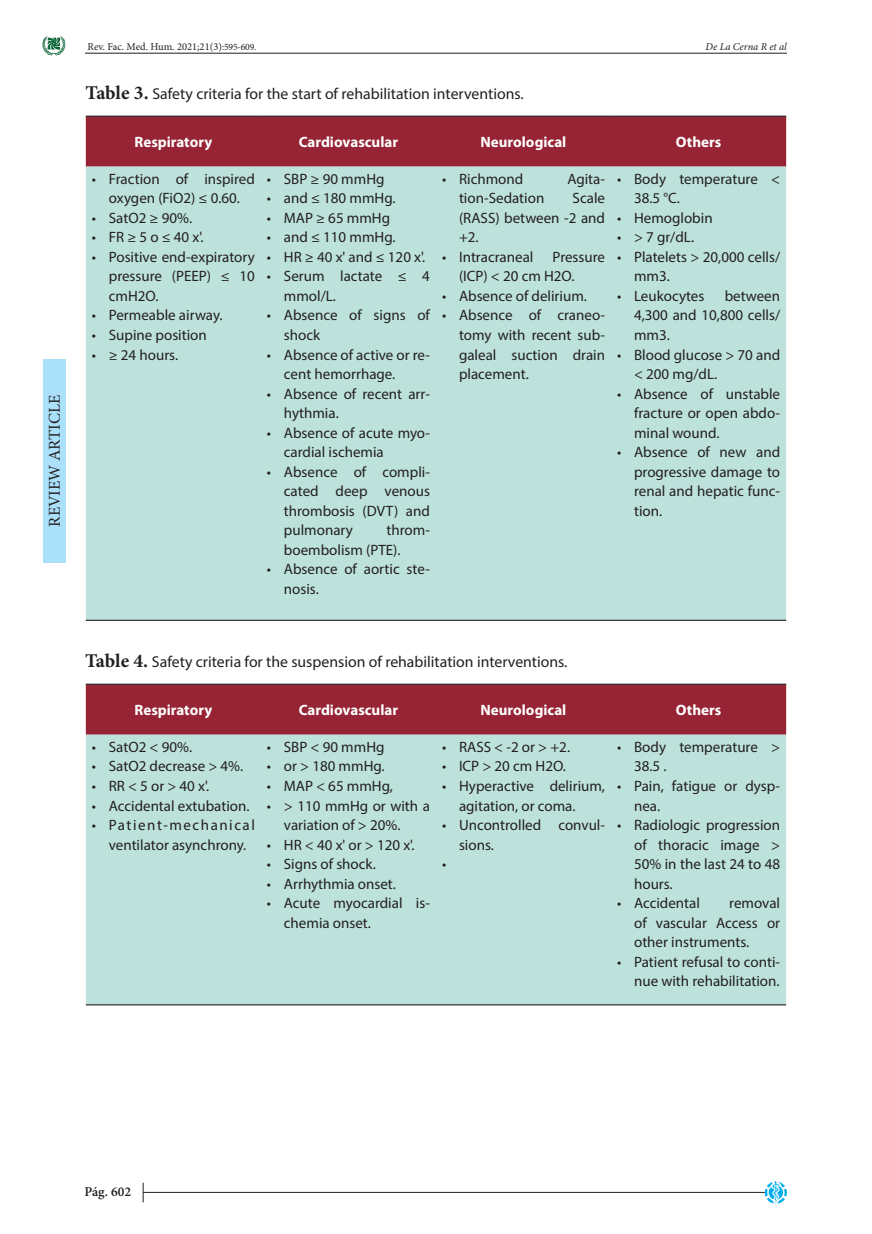
<style>
.page{position:relative;width:872px;height:1234px;background:#fff}
.page>*{position:absolute;margin:0;border:0;box-sizing:border-box;transform-origin:0 0}
.t1{font:16.5px "Minion Pro";color:#231f20}
.t2{font:15.75px "Myriad Pro";color:#231f20}
.t3{font:15px/19.5px "Myriad Pro";color:#231f20}
.TITU_CUADRO{font:700 15px "Myriad Pro";color:#fff}
.t4{font:600 13.5px "Minion Pro";color:#231f20}
.t5{font:10.5px "Minion Pro";color:#231f20}
.t6{font:italic 10.5px "Minion Pro";color:#231f20}
.s1{font-size:9.75px}
.s2{font-family:"Minion Pro";font-weight:700;font-size:19.5px}
</style>
<div class="page">
<hr style="left:85px;top:53px;width:702px;height:1px;background:#231f20">
<svg style="left:42px;top:36px;width:24px;height:20px"></svg>
<hr style="left:143px;top:1191px;width:622px;height:1px;background:#231f20">
<svg style="left:764px;top:1181px;width:23px;height:23px"></svg>
<svg style="left:143px;top:1182px;width:1px;height:19px"></svg>
<div style="left:43px;top:359px;width:22px;height:203px;background:#aae0f9"></div>
<div style="left:86px;top:684px;width:700px;height:50px;background:#962435"></div>
<div style="left:86px;top:734px;width:700px;height:270px;background:#bde2dc"></div>
<hr style="left:86px;top:683px;width:175px;height:1px;background:#231f20">
<hr style="left:261px;top:683px;width:175px;height:1px;background:#231f20">
<hr style="left:436px;top:683px;width:175px;height:1px;background:#231f20">
<hr style="left:611px;top:683px;width:175px;height:1px;background:#231f20">
<hr style="left:86px;top:1004px;width:175px;height:1px;background:#231f20">
<hr style="left:261px;top:1004px;width:175px;height:1px;background:#231f20">
<hr style="left:436px;top:1004px;width:175px;height:1px;background:#231f20">
<hr style="left:611px;top:1004px;width:175px;height:1px;background:#231f20">
<div style="left:86px;top:117px;width:700px;height:49px;background:#962435"></div>
<div style="left:86px;top:166px;width:700px;height:453px;background:#bde2dc"></div>
<hr style="left:86px;top:116px;width:175px;height:1px;background:#231f20">
<hr style="left:261px;top:116px;width:175px;height:1px;background:#231f20">
<hr style="left:436px;top:116px;width:175px;height:1px;background:#231f20">
<hr style="left:611px;top:116px;width:175px;height:1px;background:#231f20">
<hr style="left:86px;top:619px;width:175px;height:1px;background:#231f20">
<hr style="left:261px;top:619px;width:175px;height:1px;background:#231f20">
<hr style="left:436px;top:619px;width:175px;height:1px;background:#231f20">
<hr style="left:611px;top:619px;width:175px;height:1px;background:#231f20">
<p class="t1" style="left:43px;top:526px;width:133px;rotate:-90deg">REVIEW ARTICLE</p>
<p class="t5" style="left:87px;top:40px;width:170px">Rev. Fac. Med. Hum. 2021;21(3)<span class="s1">:595-609.</span></p>
<p class="t6" style="left:705px;top:40px;width:83px">De La Cerna R et al</p>
<p class="t2" style="left:86px;top:84px;width:440px"><span class="s2">Table 3.</span> Safety criteria for the start of rehabilitation interventions.</p>
<p class="TITU_CUADRO" style="left:134px;top:132px;width:79px">Respiratory</p>
<p class="TITU_CUADRO" style="left:299px;top:132px;width:101px">Cardiovascular</p>
<p class="TITU_CUADRO" style="left:480px;top:132px;width:87px">Neurological</p>
<p class="TITU_CUADRO" style="left:676px;top:132px;width:47px">Others</p>
<p class="t3" style="left:92px;top:169px;width:165px;text-align:center">• Fraction of inspired oxygen (FiO2) ≤ 0.60.</p>
<p class="t3" style="left:92px;top:208px;width:102px">• SatO2 ≥ 90%.</p>
<p class="t3" style="left:92px;top:227px;width:113px">• FR ≥ 5 o ≤ 40 x'.</p>
<p class="t3" style="left:109px;top:247px;width:148px;text-align:justify;text-indent:-17px">• Positive end-expiratory pressure (PEEP) ≤ 10 cmH2O.</p>
<p class="t3" style="left:92px;top:305px;width:132px">• Permeable airway.</p>
<p class="t3" style="left:92px;top:325px;width:116px">• Supine position</p>
<p class="t3" style="left:92px;top:344px;width:88px">• ≥ 24 hours.</p>
<p class="t3" style="left:442px;top:169px;width:83px">• Richmond</p>
<p class="t3" style="left:567px;top:169px;width:39px">Agita-</p>
<p class="t3" style="left:459px;top:188px;width:87px">tion-Sedation</p>
<p class="t3" style="left:634px;top:169px;width:148px;text-indent:-17px">• Body temperature &lt;<br>38.5 °C.</p>
<p class="t3" style="left:617px;top:208px;width:97px">• Hemoglobin</p>
<p class="t3" style="left:617px;top:227px;width:78px">• &gt; 7 gr/dL.</p>
<p class="t3" style="left:634px;top:247px;width:148px;text-indent:-17px">• Platelets &gt; 20,000 cells/ mm3.</p>
<p class="t3" style="left:617px;top:286px;width:89px">• Leukocytes</p>
<p class="t3" style="left:267px;top:169px;width:119px">• SBP ≥ 90 mmHg</p>
<p class="t3" style="left:267px;top:188px;width:130px">• and ≤ 180 mmHg.</p>
<p class="t3" style="left:267px;top:208px;width:125px">• MAP ≥ 65 mmHg</p>
<p class="t3" style="left:267px;top:227px;width:130px">• and ≤ 110 mmHg.</p>
<p class="t3" style="left:267px;top:247px;width:160px">• HR ≥ 40 x' and ≤ 120 x'.</p>
<p class="t3" style="left:284px;top:266px;width:148px;text-indent:-17px">• Serum lactate ≤ 4 mmol/L.</p>
<p class="t3" style="left:284px;top:305px;width:148px;text-indent:-17px">• Absence of signs of shock</p>
<p class="t3" style="left:284px;top:344px;width:148px;text-indent:-17px">• Absence of active or re&shy;cent hemorrhage.</p>
<p class="t3" style="left:284px;top:383px;width:148px;text-indent:-17px">• Absence of recent arr&shy;hythmia.</p>
<p class="t3" style="left:284px;top:422px;width:148px;text-indent:-17px">• Absence of acute myo&shy;cardial ischemia</p>
<p class="t3" style="left:284px;top:461px;width:148px;text-align:justify;text-indent:-17px">• Absence of compli&shy;cated deep venous thrombosis (DVT) and pulmonary</p>
<p class="t3" style="left:459px;top:188px;width:148px;text-align:justify;text-indent:114px">Scale (RASS) between -2 and +2.</p>
<p class="t3" style="left:442px;top:247px;width:93px">• Intracraneal</p>
<p class="t3" style="left:459px;top:247px;width:148px;text-indent:94px">Pressure (ICP) &lt; 20 cm H2O.</p>
<p class="t3" style="left:442px;top:286px;width:146px">• Absence of delirium.</p>
<p class="t3" style="left:459px;top:305px;width:148px;text-align:justify;text-indent:-17px">• Absence of craneo&shy;tomy with recent sub&shy;galeal suction drain placement.</p>
<p class="t3" style="left:634px;top:286px;width:148px;text-align:justify;text-indent:91px">between 4,300 and 10,800 cells/ mm3.</p>
<p class="t3" style="left:634px;top:344px;width:147px;text-indent:-17px">• Blood glucose &gt; 70 and &lt; 200 mg/dL.</p>
<p class="t3" style="left:634px;top:383px;width:148px;text-align:justify;text-indent:-17px">• Absence of unstable fracture or open abdo&shy;minal wound.</p>
<p class="t3" style="left:634px;top:442px;width:148px;text-align:justify;text-indent:-17px">• Absence of new and progressive damage to renal and hepatic func&shy;tion.</p>
<p class="t3" style="left:284px;top:520px;width:148px;text-indent:103px">throm&shy;boembolism (PTE).</p>
<p class="t3" style="left:284px;top:559px;width:148px;text-indent:-17px">• Absence of aortic ste&shy;nosis.</p>
<p class="t2" style="left:85px;top:651px;width:484px"><span class="s2">Table 4.</span> Safety criteria for the suspension of rehabilitation interventions.</p>
<p class="TITU_CUADRO" style="left:134px;top:700px;width:79px">Respiratory</p>
<p class="TITU_CUADRO" style="left:299px;top:700px;width:101px">Cardiovascular</p>
<p class="TITU_CUADRO" style="left:480px;top:700px;width:87px">Neurological</p>
<p class="TITU_CUADRO" style="left:676px;top:700px;width:47px">Others</p>
<p class="t3" style="left:92px;top:736px;width:102px">• SatO2 &lt; 90%.</p>
<p class="t3" style="left:92px;top:756px;width:153px">• SatO2 decrease &gt; 4%.</p>
<p class="t3" style="left:92px;top:775px;width:119px">• RR &lt; 5 or &gt; 40 x'.</p>
<p class="t3" style="left:92px;top:795px;width:159px">• Accidental extubation.</p>
<p class="t3" style="left:92px;top:814px;width:165px;text-align:center">• Patient-mechanical ventilator asynchrony.</p>
<p class="t3" style="left:634px;top:736px;width:148px;text-indent:-17px">• Body temperature &gt;<br>38.5 .</p>
<p class="t3" style="left:634px;top:775px;width:148px;text-indent:-17px">• Pain, fatigue or dysp&shy;nea.</p>
<p class="t3" style="left:634px;top:814px;width:148px;text-align:justify;text-indent:-17px">• Radiologic progression of thoracic image &gt; 50% in the last 24 to 48 hours.</p>
<p class="t3" style="left:617px;top:892px;width:84px">• Accidental</p>
<p class="t3" style="left:267px;top:736px;width:119px">• SBP &lt; 90 mmHg</p>
<p class="t3" style="left:267px;top:756px;width:119px">• or &gt; 180 mmHg.</p>
<p class="t3" style="left:267px;top:775px;width:128px">• MAP &lt; 65 mmHg,</p>
<p class="t3" style="left:284px;top:795px;width:147px;text-indent:-17px">• &gt; 110 mmHg or with a variation of &gt; 20%.</p>
<p class="t3" style="left:267px;top:834px;width:149px">• HR &lt; 40 x' or &gt; 120 x'.</p>
<p class="t3" style="left:267px;top:853px;width:111px">• Signs of shock.</p>
<p class="t3" style="left:267px;top:873px;width:131px">• Arrhythmia onset.</p>
<p class="t3" style="left:284px;top:892px;width:148px;text-indent:-17px">• Acute myocardial is&shy;chemia onset.</p>
<p class="t3" style="left:442px;top:736px;width:130px">• RASS &lt; -2 or &gt; +2.</p>
<p class="t3" style="left:442px;top:756px;width:125px">• ICP &gt; 20 cm H2O.</p>
<p class="t3" style="left:459px;top:775px;width:148px;text-indent:-17px">• Hyperactive delirium, agitation, or coma.</p>
<p class="t3" style="left:459px;top:814px;width:148px;text-indent:-17px">• Uncontrolled convul&shy;sions.</p>
<p class="t3" style="left:442px;top:853px;width:6px">•</p>
<p class="t3" style="left:634px;top:892px;width:148px;text-align:justify;text-indent:95px">removal of vascular Access or other instruments.</p>
<p class="t3" style="left:617px;top:951px;width:165px;text-align:right">• Patient refusal to conti&shy;nue with rehabilitation.</p>
<p class="t4" style="left:84px;top:1181px;width:48px">Pág. 602</p>
</div>
